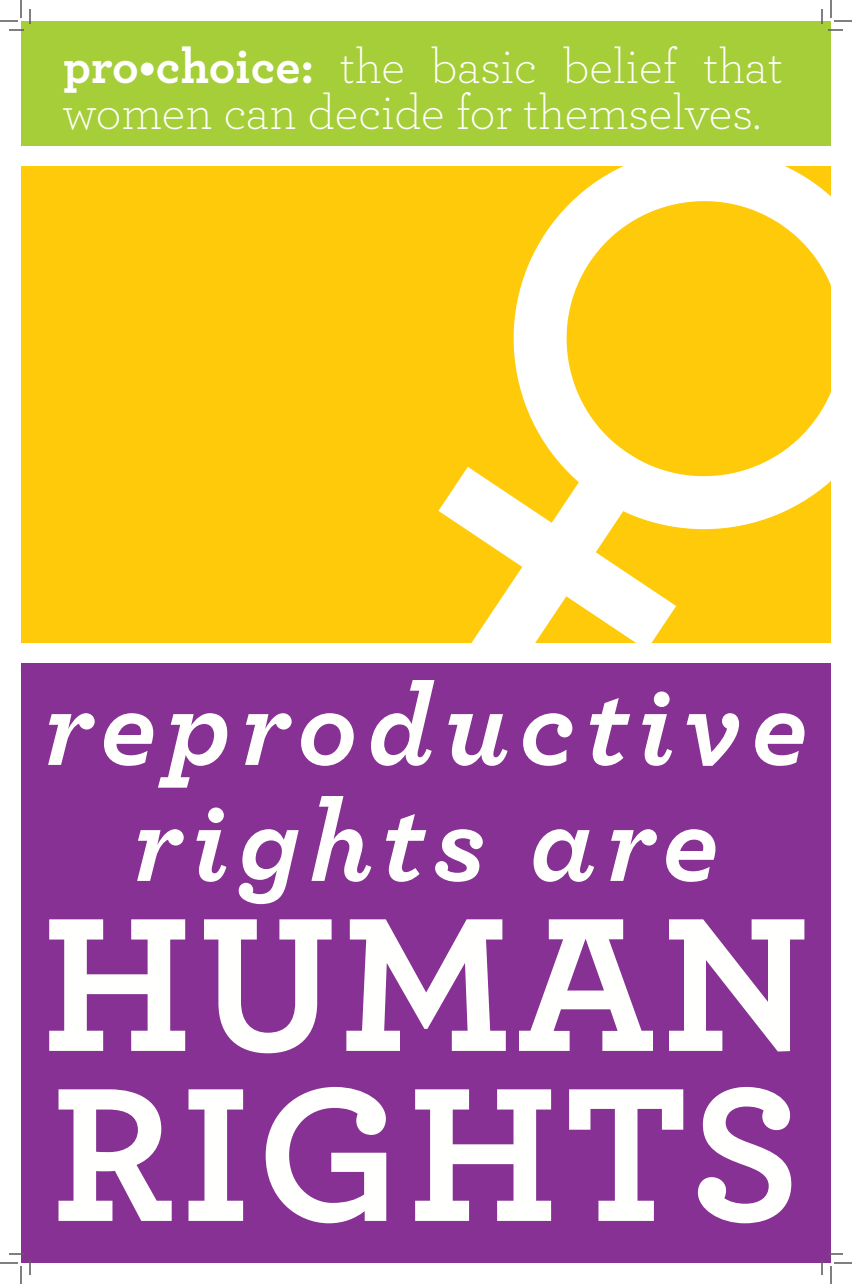
<style>
.page{position:relative;width:852px;height:1284px;background:#fff}
.page>*{position:absolute;margin:0;border:0;box-sizing:border-box;transform-origin:0 0}
.t1{font:700 200px "Archer";letter-spacing:.03em;color:#fffffd}
.t2{font:italic 700 116px "Archer";letter-spacing:.08em;color:#fffffd}
.t3{font:300 50px/46px "Archer";color:#fff}
.s1{font-weight:700}
</style>
<div class="page">
<div style="left:21px;top:166px;width:810px;height:476px;background:#feca0a"></div>
<svg style="left:517px;top:166px;width:314px;height:361px"></svg>
<svg style="left:517px;top:381px;width:186px;height:34px"></svg>
<svg style="left:380px;top:415px;width:355px;height:228px"></svg>
<div style="left:21px;top:663px;width:810px;height:600px;background:#863193"></div>
<div style="left:21px;top:21px;width:810px;height:125px;background:#a6ce39"></div>
<svg style="left:0;top:0;width:31px;height:31px"></svg>
<svg style="left:0;top:1253px;width:31px;height:31px"></svg>
<svg style="left:821px;top:0;width:31px;height:31px"></svg>
<svg style="left:821px;top:1253px;width:31px;height:31px"></svg>
<p class="t3" style="left:63px;top:41px;width:721px"><span class="s1">pro•choice:</span> the basic belief that women can decide for themselves.</p>
<p class="t2" style="left:44px;top:635px;width:766px">reproductive</p>
<p class="t2" style="left:133px;top:751px;width:588px">rights are</p>
<p class="t1" style="left:42px;top:827px;width:770px">HUMAN</p>
<p class="t1" style="left:51px;top:997px;width:751px">RIGHTS</p>
</div>
